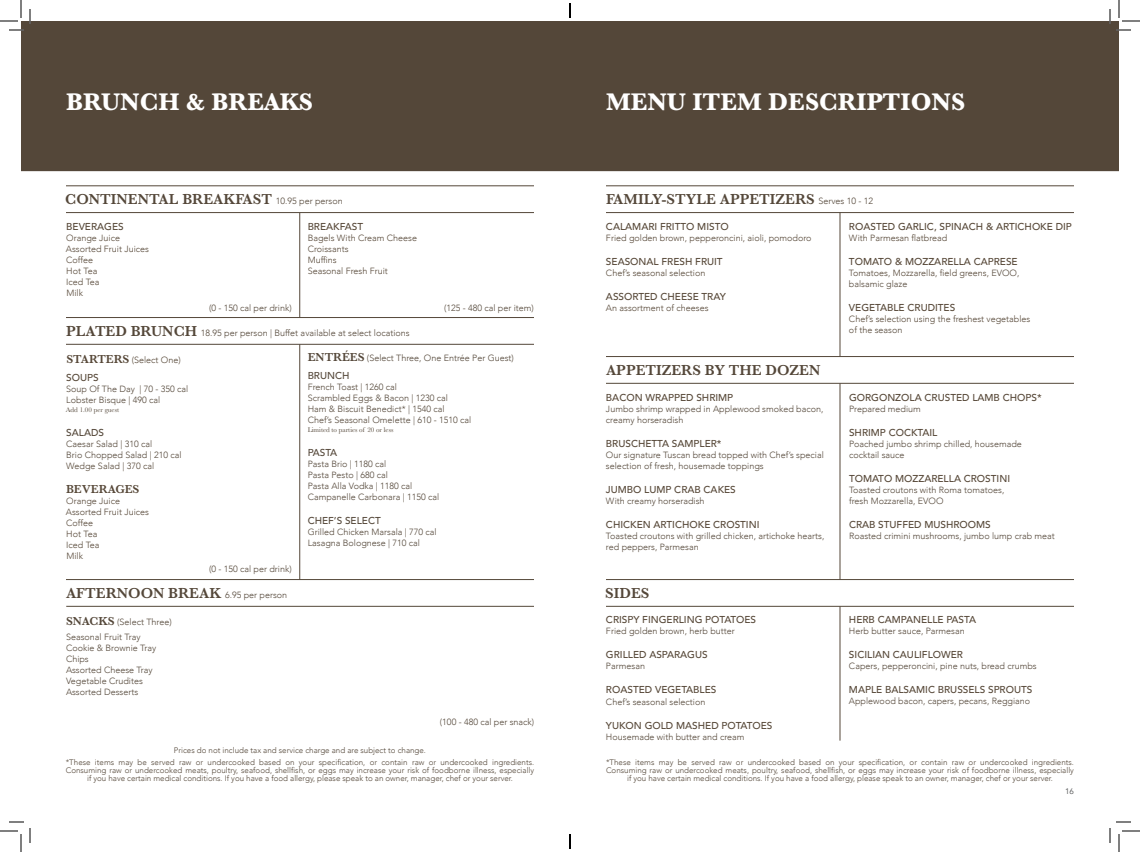
<style>
.page{position:relative;width:1140px;height:852px;background:#fff}
.page>*{position:absolute;margin:0;border:0;box-sizing:border-box;transform-origin:0 0}
.t1{font:700 25px "Baskerville";color:#fff}
.t2{font:600 15px "Baskerville";color:#544739}
.t3{font:600 12px "Baskerville";color:#564737}
.t4{font:500 10px "Avenir";color:#564737}
.t5{font:500 10px "Avenir";color:#544739}
.t6{font:300 9px/11px "Avenir";color:#544739}
.t7{font:300 9px/11px "Avenir";color:#564737}
.t8{font:300 8px/8px "Avenir";color:#544739;text-align:center}
.t9{font:8px "Avenir";color:#4b4c4d}
.t10{font:7px "Baskerville";color:#544739}
.s1{font-family:"Avenir";font-weight:300;font-size:9px}
.s2{font-family:"Baskerville";font-weight:600;font-size:15px}
.s3{font-family:"Baskerville";font-weight:600;font-size:12px}
.s4{color:#564737}
.s5{color:#544739}
</style>
<div class="page">
<div style="left:21px;top:21px;width:1098px;height:150px;background:#544739"></div>
<hr style="left:66px;top:186px;width:468px;height:1px;background:#544739">
<hr style="left:66px;top:317px;width:468px;height:1px;background:#544739">
<hr style="left:66px;top:579px;width:468px;height:1px;background:#544739">
<hr style="left:66px;top:212px;width:468px;height:1px;background:#544739">
<hr style="left:66px;top:344px;width:468px;height:1px;background:#544739">
<hr style="left:66px;top:606px;width:468px;height:1px;background:#544739">
<hr style="left:300px;top:213px;width:1px;height:105px;background:#544739">
<hr style="left:300px;top:344px;width:1px;height:236px;background:#544739">
<hr style="left:606px;top:186px;width:468px;height:1px;background:#544739">
<hr style="left:606px;top:356px;width:468px;height:1px;background:#544739">
<hr style="left:606px;top:579px;width:468px;height:1px;background:#544739">
<hr style="left:606px;top:212px;width:468px;height:1px;background:#544739">
<hr style="left:606px;top:383px;width:468px;height:1px;background:#544739">
<hr style="left:606px;top:606px;width:468px;height:1px;background:#544739">
<hr style="left:840px;top:212px;width:1px;height:145px;background:#544739">
<hr style="left:840px;top:383px;width:1px;height:197px;background:#544739">
<hr style="left:840px;top:606px;width:1px;height:135px;background:#544739">
<svg style="left:0;top:0;width:31px;height:31px"></svg>
<svg style="left:0;top:821px;width:31px;height:31px"></svg>
<svg style="left:1109px;top:0;width:31px;height:31px"></svg>
<svg style="left:1109px;top:821px;width:31px;height:31px"></svg>
<svg style="left:569px;top:3px;width:2px;height:15px"></svg>
<svg style="left:569px;top:834px;width:2px;height:15px"></svg>
<p class="t1" style="left:66px;top:84px;width:249px">BRUNCH &amp; BREAKS</p>
<p class="t2" style="left:65px;top:189px;width:279px">CONTINENTAL BREAKFAST <span class="s1">10.95 per person</span></p>
<p class="t4" style="left:66px;top:218px;width:59px">BEVERAGES</p>
<p class="t7" style="left:66px;top:232px;width:85px">Orange Juice<br>Assorted Fruit Juices<br>Coffee<br>Hot Tea<br>Iced Tea<br>Milk</p>
<p class="t6" style="left:209px;top:303px;width:84px">(0 - 150 cal per drink)</p>
<p class="t4" style="left:308px;top:218px;width:57px">BREAKFAST</p>
<p class="t7" style="left:308px;top:232px;width:111px">Bagels With Cream Cheese<br>Croissants<br>Muffins<br>Seasonal Fresh Fruit</p>
<p class="t6" style="left:66px;top:327px;width:345px"><span class="s2">PLATED BRUNCH</span> 18.95 per person | Buffet available at select locations</p>
<p class="t6" style="left:444px;top:303px;width:91px">(125 - 480 cal per item)</p>
<p class="t7" style="left:66px;top:354px;width:116px"><span class="s3">STARTERS</span> (Select One)</p>
<p class="t4" style="left:66px;top:369px;width:34px">SOUPS</p>
<p class="t6" style="left:66px;top:383px;width:124px">Soup Of The Day | 70 - 350 cal<br>Lobster Bisque | 490 cal</p>
<p class="t10" style="left:66px;top:405px;width:55px">Add 1.00 per guest</p>
<p class="t5" style="left:66px;top:424px;width:39px">SALADS</p>
<p class="t6" style="left:66px;top:438px;width:117px">Caesar Salad | 310 cal<br>Brio Chopped Salad | 210 cal<br><span class="s4">Wedge Salad | 370 cal</span></p>
<p class="t3" style="left:66px;top:481px;width:75px">BEVERAGES</p>
<p class="t7" style="left:66px;top:495px;width:85px">Orange Juice<br>Assorted Fruit Juices<br>Coffee<br>Hot Tea<br>Iced Tea<br>Milk</p>
<p class="t6" style="left:209px;top:563px;width:84px">(0 - 150 cal per drink)</p>
<p class="t2" style="left:66px;top:582px;width:223px">AFTERNOON BREAK <span class="s1">6.95 per person</span></p>
<p class="t6" style="left:66px;top:616px;width:107px"><span class="s3">SNACKS</span> (Select Three)</p>
<p class="t6" style="left:66px;top:631px;width:92px">Seasonal Fruit Tray<br>Cookie &amp; Brownie Tray<br>Chips<br>Assorted Cheese Tray<br>Vegetable Crudites<br>Assorted Desserts</p>
<p class="t6" style="left:308px;top:353px;width:208px"><span class="s3">ENTRÉES</span> (Select Three, One Entrée Per Guest)</p>
<p class="t5" style="left:308px;top:367px;width:43px">BRUNCH</p>
<p class="t6" style="left:308px;top:382px;width:165px">French Toast | 1260 cal<br>Scrambled Eggs &amp; Bacon | 1230 cal<br>Ham &amp; Biscuit Benedict* | 1540 cal<br>Chef’s Seasonal Omelette | 610 - 1510 cal</p>
<p class="t10" style="left:308px;top:426px;width:87px">Limited to parties of 20 or less</p>
<p class="t5" style="left:308px;top:444px;width:31px">PASTA</p>
<p class="t6" style="left:308px;top:459px;width:133px">Pasta Brio | 1180 cal<br>Pasta Pesto | 680 cal<br>Pasta Alla Vodka | 1180 cal<br>Campanelle Carbonara | 1150 cal</p>
<p class="t5" style="left:308px;top:512px;width:75px">CHEF’S SELECT</p>
<p class="t6" style="left:308px;top:527px;width:131px">Grilled Chicken Marsala | 770 cal<br>Lasagna Bolognese | 710 cal</p>
<p class="t6" style="left:440px;top:717px;width:96px">(100 - 480 cal per snack)</p>
<p class="t1" style="left:606px;top:84px;width:361px">MENU ITEM DESCRIPTIONS</p>
<p class="t2" style="left:606px;top:189px;width:269px">FAMILY-STYLE APPETIZERS <span class="s1">Serves 10 - 12</span></p>
<p class="t4" style="left:606px;top:218px;width:124px">CALAMARI FRITTO MISTO</p>
<p class="t7" style="left:606px;top:232px;width:207px">Fried golden brown, pepperoncini, aioli, pomodoro</p>
<p class="t4" style="left:606px;top:253px;width:118px">SEASONAL FRESH FRUIT</p>
<p class="t7" style="left:606px;top:267px;width:101px">Chef’s seasonal selection</p>
<p class="t4" style="left:606px;top:288px;width:121px">ASSORTED CHEESE TRAY</p>
<p class="t7" style="left:606px;top:302px;width:104px">An assortment of cheeses</p>
<p class="t4" style="left:849px;top:218px;width:224px">ROASTED GARLIC, SPINACH &amp; ARTICHOKE DIP</p>
<p class="t7" style="left:849px;top:232px;width:100px">With Parmesan flatbread</p>
<p class="t4" style="left:849px;top:253px;width:170px">TOMATO &amp; MOZZARELLA CAPRESE</p>
<p class="t7" style="left:849px;top:267px;width:172px">Tomatoes, Mozzarella, field greens, <span class="s5">EVOO, balsamic glaze</span></p>
<p class="t4" style="left:849px;top:299px;width:108px">VEGETABLE CRUDITES</p>
<p class="t7" style="left:849px;top:313px;width:183px">Chef’s selection using the freshest vegetables of the <span class="s5">season</span></p>
<p class="t2" style="left:606px;top:360px;width:216px">APPETIZERS BY THE DOZEN</p>
<p class="t4" style="left:606px;top:389px;width:129px">BACON WRAPPED SHRIMP</p>
<p class="t6" style="left:606px;top:403px;width:219px">Jumbo shrimp wrapped in Applewood smoked bacon, creamy horseradish</p>
<p class="t4" style="left:606px;top:435px;width:117px">BRUSCHETTA SAMPLER*</p>
<p class="t6" style="left:606px;top:449px;width:219px">Our signature Tuscan bread topped with Chef’s special selection of fresh, housemade toppings</p>
<p class="t4" style="left:606px;top:481px;width:131px">JUMBO LUMP CRAB CAKES</p>
<p class="t6" style="left:606px;top:495px;width:100px">With creamy horseradish</p>
<p class="t4" style="left:606px;top:516px;width:155px">CHICKEN ARTICHOKE CROSTINI</p>
<p class="t6" style="left:606px;top:530px;width:220px">Toasted croutons with grilled chicken, artichoke hearts, red peppers, Parmesan</p>
<p class="t2" style="left:605px;top:582px;width:46px">SIDES</p>
<p class="t4" style="left:606px;top:611px;width:152px">CRISPY FINGERLING POTATOES</p>
<p class="t6" style="left:606px;top:626px;width:130px">Fried golden brown, herb butter</p>
<p class="t4" style="left:606px;top:646px;width:103px">GRILLED ASPARAGUS</p>
<p class="t6" style="left:606px;top:661px;width:41px">Parmesan</p>
<p class="t4" style="left:606px;top:681px;width:112px">ROASTED VEGETABLES</p>
<p class="t6" style="left:606px;top:697px;width:101px">Chef’s seasonal selection</p>
<p class="t4" style="left:606px;top:717px;width:168px">YUKON GOLD MASHED POTATOES</p>
<p class="t6" style="left:606px;top:732px;width:140px">Housemade with butter and cream</p>
<p class="t4" style="left:849px;top:389px;width:194px">GORGONZOLA CRUSTED LAMB CHOPS*</p>
<p class="t6" style="left:849px;top:403px;width:73px">Prepared medium</p>
<p class="t4" style="left:849px;top:424px;width:90px">SHRIMP COCKTAIL</p>
<p class="t6" style="left:849px;top:438px;width:174px">Poached jumbo shrimp chilled, housemade cocktail sauce</p>
<p class="t4" style="left:849px;top:470px;width:163px">TOMATO MOZZARELLA CROSTINI</p>
<p class="t6" style="left:849px;top:484px;width:157px">Toasted croutons with Roma tomatoes, fresh Mozzarella, EVOO</p>
<p class="t4" style="left:849px;top:516px;width:143px">CRAB STUFFED MUSHROOMS</p>
<p class="t6" style="left:849px;top:530px;width:207px">Roasted crimini mushrooms, jumbo lump crab meat</p>
<p class="t4" style="left:849px;top:611px;width:129px">HERB CAMPANELLE PASTA</p>
<p class="t6" style="left:849px;top:626px;width:117px">Herb butter sauce, Parmesan</p>
<p class="t4" style="left:849px;top:646px;width:116px">SICILIAN CAULIFLOWER</p>
<p class="t6" style="left:849px;top:661px;width:189px">Capers, pepperoncini, pine nuts, bread crumbs</p>
<p class="t4" style="left:849px;top:681px;width:185px">MAPLE BALSAMIC BRUSSELS SPROUTS</p>
<p class="t6" style="left:849px;top:696px;width:183px">Applewood bacon, capers, pecans, Reggiano</p>
<p class="t8" style="left:174px;top:746px;width:254px">Prices do not include tax and service charge and are subject to change.</p>
<p class="t8" style="left:66px;top:758px;width:470px">*These items may be served raw or undercooked based on your specification, or contain raw or undercooked ingredients.<br>Consuming raw or undercooked meats, poultry, seafood, shellfish, or eggs may increase your risk of foodborne illness, especially if you have certain medical conditions. If you have a food allergy, please speak to an owner, manager, chef or your server.</p>
<p class="t8" style="left:606px;top:758px;width:469px">*These items may be served raw or undercooked based on your specification, or contain raw or undercooked ingredients.<br>Consuming raw or undercooked meats, poultry, seafood, shellfish, or eggs may increase your risk of foodborne illness, especially if you have certain medical conditions. If you have a food allergy, please speak to an owner, manager, chef or your server.</p>
<p class="t9" style="left:1065px;top:786px;width:10px">16</p>
</div>
